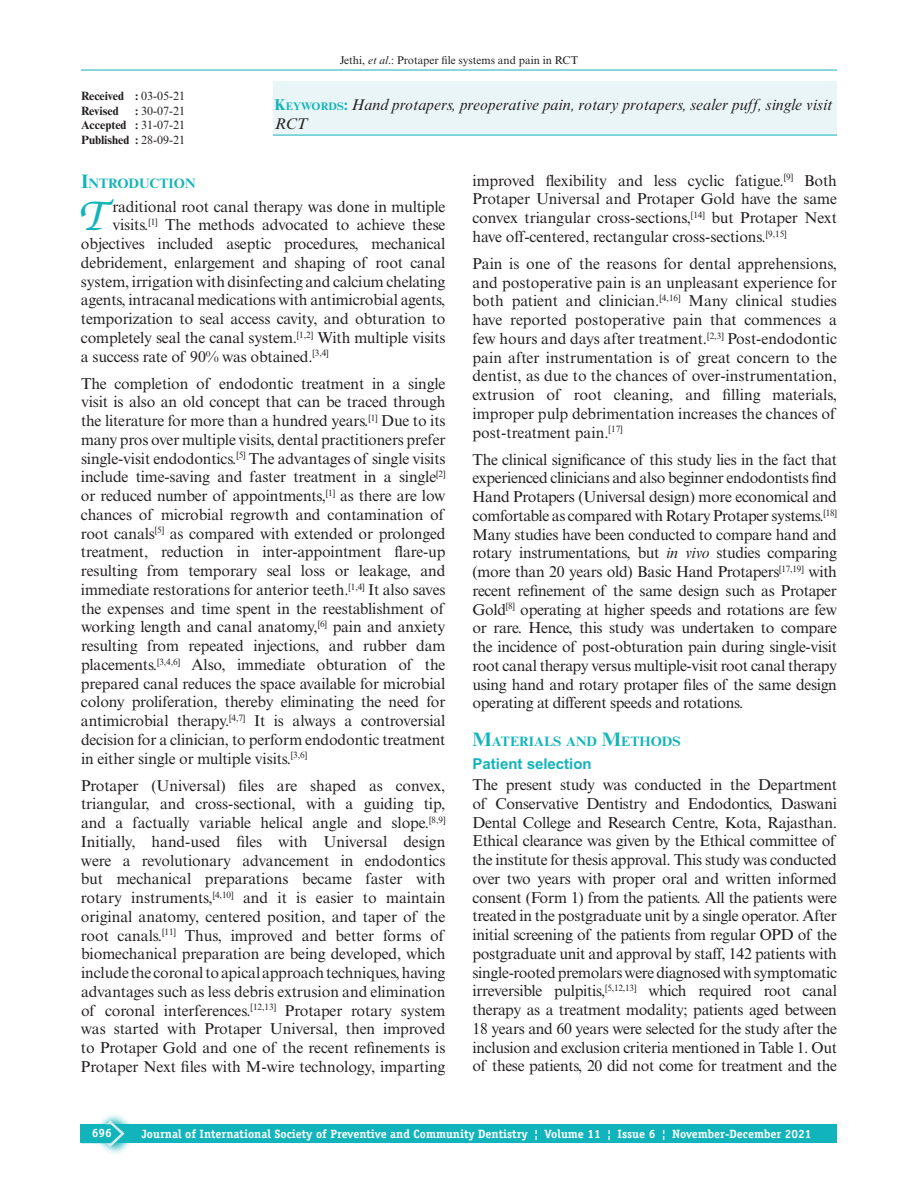
<style>
.page{position:relative;width:918px;height:1188px;background:#fff}
.page>*{position:absolute;margin:0;border:0;box-sizing:border-box;transform-origin:0 0}
.t1{font:italic 500 46.35px "Zapf Chancery IT Cby BT";color:#11b4bb}
.t2{font:15.75px/18.8px "Times New Roman MT Std";letter-spacing:-.01em;color:#231f20;text-align:justify}
.t3{font:italic 15.75px/18.8px "Times New Roman MT Std";color:#231f20}
.t4{font:700 15px "Arial MT Std";color:#11b4bb}
.t5{font:700 13.65px "Times New Roman MT Std";color:#11b4bb}
.t6{font:700 12px "Officina Serif Std";color:#fff}
.t7{font:12px/14.7px "Times New Roman MT Std";color:#231f20;text-align:justify}
.t8{font:700 12px/14.7px "Times New Roman MT Std";color:#231f20}
.t9{font:11.25px "Times New Roman MT Std";color:#231f20}
.s1{font-style:italic}
.s2{font-weight:700;font-style:normal;color:#11b4bb}
.s3{font-weight:700;font-style:normal;font-size:10.95px;color:#11b4bb}
.s4{font-weight:400}
.s5{font-weight:700}
.s6{font-size:19.5px}
</style>
<div class="page">
<div style="left:81px;top:1124px;width:756px;height:19px;background:#11b4bb"></div>
<svg style="left:102px;top:1114px;width:29px;height:40px"></svg>
<svg style="left:81px;top:1120px;width:44px;height:27px"></svg>
<hr style="left:81px;top:70px;width:756px;height:1px;background:#11b4bb">
<div style="left:273px;top:81px;width:564px;height:54px;background:#eaf5f7"></div>
<hr style="left:273px;top:135px;width:564px;height:1px;background:#11b4bb">
<p class="t9" style="left:340px;top:54px;width:240px">Jethi, <span class="s1">et al</span>.: Protaper file systems and pain in RCT</p>
<p class="t3" style="left:274px;top:96px;width:560px"><span class="s2">K</span><span class="s3">EYWORDS</span><span class="s2">:</span> Hand protapers, preoperative pain, rotary protapers, sealer puff, single visit<br>RCT</p>
<p class="t8" style="left:81px;top:88px;width:106px">Received : <span class="s4">03-05-21<br></span>Revised</p>
<p class="t7" style="left:81px;top:103px;width:106px;text-indent:54px"><span class="s5">:</span> 30-07-21<br><span class="s5">Accepted :</span> 31-07-21<br><span class="s5">Published :</span> 28-09-21</p>
<p class="t5" style="left:81px;top:175px;width:116px"><span class="s6">I</span>NTRODUCTION</p>
<h1 class="t1" style="left:79px;top:191px;width:29px">T</h1>
<p class="t2" style="left:112px;top:197px;width:335px">raditional root canal therapy was done in multiple</p>
<p class="t2" style="left:472px;top:171px;width:366px">improved flexibility and less cyclic fatigue.<sup>[9]</sup> Both Protaper Universal and Protaper Gold have the same convex triangular cross-sections,<sup>[14]</sup> but Protaper Next have off-centered, rectangular cross-sections.<sup>[9,15]</sup></p>
<p class="t2" style="left:472px;top:254px;width:366px">Pain is one of the reasons for dental apprehensions, and postoperative pain is an unpleasant experience for both patient and clinician.<sup>[4,16]</sup> Many clinical studies have reported postoperative pain that commences a few hours and days after treatment.<sup>[2,3]</sup> Post-endodontic pain after instrumentation is of great concern to the dentist, as due to the chances of over-instrumentation, extrusion of root cleaning, and filling materials, improper pulp debrimentation increases the chances of post-treatment pain.<sup>[17]</sup></p>
<p class="t2" style="left:472px;top:450px;width:366px">The clinical significance of this study lies in the fact that experienced clinicians and also beginner endodontists find Hand Protapers (Universal design) more economical and comfortable as compared with Rotary Protaper systems.<sup>[18] </sup>Many studies have been conducted to compare hand and rotary instrumentations, but <span class="s1">in vivo</span> studies comparing (more than 20 years old) Basic Hand Protapers<sup>[17,19]</sup> with recent refinement of the same design such as Protaper Gold<sup>[8]</sup> operating at higher speeds and rotations are few or rare. Hence, this study was undertaken to compare the incidence of post-obturation pain during single-visit root canal therapy versus multiple-visit root canal therapy using hand and rotary protaper files of the same design operating at different speeds and rotations.</p>
<p class="t5" style="left:473px;top:733px;width:210px"><span class="s6">M</span>ATERIALS AND <span class="s6">M</span>ETHODS</p>
<p class="t4" style="left:473px;top:755px;width:121px">Patient selection</p>
<p class="t2" style="left:473px;top:775px;width:366px">The present study was conducted in the Department of Conservative Dentistry and Endodontics, Daswani Dental College and Research Centre, Kota, Rajasthan.<br>Ethical clearance was given by the Ethical committee of the institute for thesis approval. This study was conducted over two years with proper oral and written informed consent (Form 1) from the patients. All the patients were treated in the postgraduate unit by a single operator. After initial screening of the patients from regular OPD of the postgraduate unit and approval by staff, 142 patients with single-rooted premolars were diagnosed with symptomatic irreversible pulpitis,<sup>[5,12,13]</sup> which required root canal therapy as a treatment modality; patients aged between 18 years and 60 years were selected for the study after the inclusion and exclusion criteria mentioned in Table 1. Out of these patients, 20 did not come for treatment and the</p>
<p class="t2" style="left:112px;top:216px;width:335px">visits.<sup>[1]</sup> The methods advocated to achieve these</p>
<p class="t2" style="left:81px;top:234px;width:366px">objectives included aseptic procedures, mechanical</p>
<p class="t2" style="left:81px;top:253px;width:366px">debridement, enlargement and shaping of root canal</p>
<p class="t2" style="left:81px;top:272px;width:366px">system, irrigation with disinfecting and calcium chelating</p>
<p class="t2" style="left:81px;top:291px;width:366px">agents, intracanal medications with antimicrobial agents,</p>
<p class="t2" style="left:81px;top:309px;width:366px">temporization to seal access cavity, and obturation to</p>
<p class="t2" style="left:81px;top:328px;width:366px">completely seal the canal system.<sup>[1,2]</sup> With multiple visits</p>
<p class="t2" style="left:81px;top:347px;width:249px">a success rate of 90% was obtained.<sup>[3,4]</sup></p>
<p class="t2" style="left:81px;top:374px;width:366px">The completion of endodontic treatment in a single visit is also an old concept that can be traced through the literature for more than a hundred years.<sup>[1]</sup> Due to its many pros over multiple visits, dental practitioners prefer single-visit endodontics.<sup>[5]</sup> The advantages of single visits include time-saving and faster treatment in a single<sup>[2] </sup>or reduced number of appointments,<sup>[1]</sup> as there are low chances of microbial regrowth and contamination of root canals<sup>[5]</sup> as compared with extended or prolonged treatment, reduction in inter-appointment flare-up resulting from temporary seal loss or leakage, and immediate restorations for anterior teeth.<sup>[1,4]</sup> It also saves the expenses and time spent in the reestablishment of working length and canal anatomy,<sup>[6]</sup> pain and anxiety resulting from repeated injections, and rubber dam placements.<sup>[3,4,6]</sup> Also, immediate obturation of the prepared canal reduces the space available for microbial colony proliferation, thereby eliminating the need for antimicrobial therapy.<sup>[4,7]</sup> It is always a controversial decision for a clinician, to perform endodontic treatment in either single or multiple visits.<sup>[3,6]</sup></p>
<p class="t2" style="left:81px;top:776px;width:366px">Protaper (Universal) files are shaped as convex, triangular, and cross-sectional, with a guiding tip, and a factually variable helical angle and slope.<sup>[8,9] </sup>Initially, hand-used files with Universal design were a revolutionary advancement in endodontics but mechanical preparations became faster with rotary instruments,<sup>[4,10]</sup> and it is easier to maintain original anatomy, centered position, and taper of the root canals.<sup>[11]</sup> Thus, improved and better forms of biomechanical preparation are being developed, which include the coronal to apical approach techniques, having advantages such as less debris extrusion and elimination of coronal interferences.<sup>[12,13]</sup> Protaper rotary system was started with Protaper Universal, then improved to Protaper Gold and one of the recent refinements is Protaper Next files with M-wire technology, imparting</p>
<p class="t6" style="left:92px;top:1126px;width:22px">696</p>
<p class="t6" style="left:142px;top:1126px;width:672px">Journal of International Society of Preventive and Community Dentistry ¦ Volume 11 ¦ Issue 6 ¦ November-December 2021</p>
</div>
